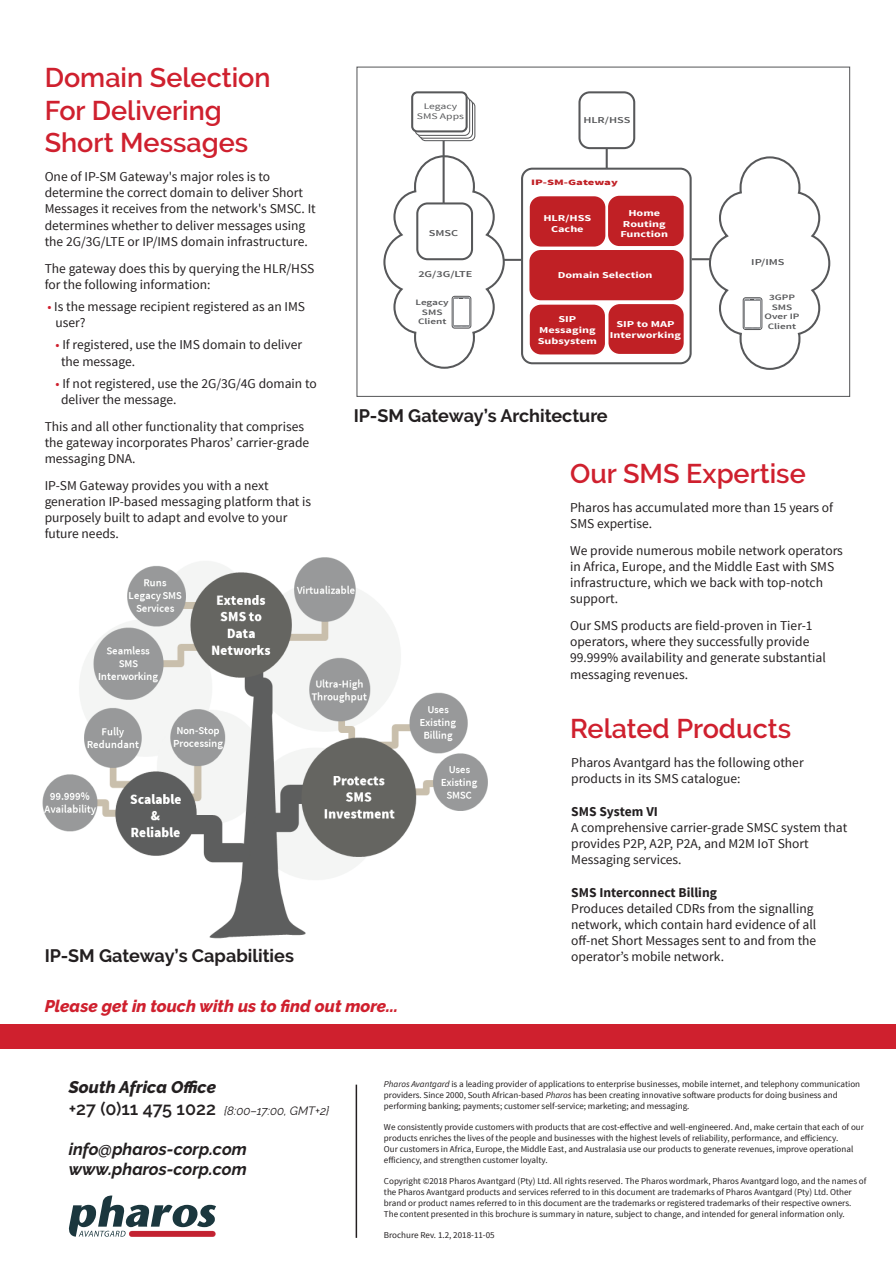
<style>
.page{position:relative;width:896px;height:1263px;background:#fff}
.page>*{position:absolute;margin:0;border:0;box-sizing:border-box;transform-origin:0 0}
.t1{font:600 27px/32.4px "Raleway";color:#cf202e}
.t2{font:700 18px "Raleway";color:#231f20}
.t3{font:italic 700 16.8px/20.2px "Raleway";color:#231f20}
.t4{font:italic 800 16.8px "Raleway";color:#cf202e}
.t5{font:italic 800 16.8px "Raleway";color:#231f20}
.t6{font:13.5px/16.2px "Source Sans Pro";color:#231f20}
.t7{font:700 13.5px "Source Sans Pro";color:#231f20}
.t8{font:italic 12px "Raleway";color:#231f20}
.t9{font:9px/10.8px "Source Sans Pro";color:#231f20}
.t10{font:700 9px/10.8px "Source Sans Pro";color:#fff;text-align:center;scale:1.36 1}
.t11{font:600 9px "Source Sans Pro";color:#57585a;scale:1.36 1}
.t12{font:8.55px/10.2px "Source Sans Pro";color:#57585a;text-align:center;scale:1.36 1}
.t13{font:600 8.25px/9.9px "Source Sans Pro";color:#57585a;text-align:center;scale:1.36 1}
.t14{font:900 8.25px "Source Sans Pro";color:#c02025;scale:1.52 1}
.s1{color:#cf202e}
.s2{font-weight:600;font-style:normal;font-size:18px}
.s3{font-style:italic}
</style>
<div class="page">
<div style="left:0;top:1024px;width:895px;height:24px;background:#cf202e"></div>
<div style="left:521px;top:168px;width:170px;height:196px;border:2px solid #57585a;border-radius:10px"></div>
<hr style="left:605px;top:148px;width:2px;height:21px;background:#57585a">
<div style="left:420px;top:101px;width:55px;height:40px;border:1px solid #57585a;border-radius:5px"></div>
<svg style="left:418px;top:99px;width:54px;height:39px"></svg>
<div style="left:417px;top:99px;width:56px;height:40px;border:1px solid #57585a;border-radius:5px"></div>
<svg style="left:415px;top:96px;width:54px;height:39px"></svg>
<div style="left:414px;top:96px;width:56px;height:40px;border:1px solid #57585a;border-radius:5px"></div>
<div style="left:412px;top:92px;width:54px;height:39px;background:#fff;border-radius:5px"></div>
<div style="left:411px;top:91px;width:56px;height:41px;border:2px solid #57585a;border-radius:5px"></div>
<div style="left:578px;top:91px;width:57px;height:58px;border:2px solid #57585a;border-radius:10px"></div>
<hr style="left:442px;top:141px;width:2px;height:62px;background:#57585a">
<div style="left:356px;top:67px;width:493px;height:330px;border:1px solid #57585a"></div>
<svg style="left:383px;top:154px;width:139px;height:215px"></svg>
<svg style="left:691px;top:156px;width:140px;height:214px"></svg>
<div style="left:609px;top:305px;width:73px;height:48px;background:#c02025;border-radius:10px"></div>
<div style="left:608px;top:304px;width:75px;height:50px;border:2px solid #c02025;border-radius:10px"></div>
<div style="left:530px;top:306px;width:73px;height:47px;background:#c02025;border-radius:10px"></div>
<div style="left:529px;top:305px;width:75px;height:49px;border:2px solid #c02025;border-radius:10px"></div>
<div style="left:609px;top:197px;width:73px;height:48px;background:#c02025;border-radius:10px"></div>
<div style="left:608px;top:196px;width:75px;height:50px;border:2px solid #c02025;border-radius:10px"></div>
<div style="left:530px;top:197px;width:74px;height:49px;background:#c02025;border-radius:10px"></div>
<div style="left:529px;top:196px;width:76px;height:51px;border:2px solid #c02025;border-radius:10px"></div>
<div style="left:530px;top:251px;width:152px;height:48px;background:#c02025;border-radius:10px"></div>
<div style="left:529px;top:250px;width:154px;height:50px;border:2px solid #c02025;border-radius:10px"></div>
<svg style="left:69px;top:1195px;width:147px;height:42px"></svg>
<hr style="left:355px;top:1084px;width:2px;height:154px;background:#231f20">
<img style="left:43px;top:557px;width:445px;height:381px">
<h1 class="t1" style="left:45px;top:62px;width:227px">Domain Selection<br>For Delivering<br>Short Messages</h1>
<p class="t6" style="left:45px;top:169px;width:272px">One of IP-SM Gateway's major roles is to determine the correct domain to deliver Short Messages it receives from the network's SMSC. It determines whether to deliver messages using the 2G/3G/LTE or IP/IMS domain infrastructure.</p>
<p class="t6" style="left:45px;top:260px;width:271px">The gateway does this by querying the HLR/HSS for the following information:</p>
<p class="t6" style="left:56px;top:299px;width:251px;text-indent:-8px"><span class="s1">•</span> Is the message recipient registered as an IMS user?</p>
<p class="t6" style="left:61px;top:337px;width:242px;text-indent:-5px"><span class="s1">•</span> If registered, use the IMS domain to deliver the message.</p>
<p class="t6" style="left:61px;top:375px;width:257px;text-indent:-5px"><span class="s1">•</span> If not registered, use the 2G/3G/4G domain to deliver the message.</p>
<p class="t6" style="left:45px;top:418px;width:266px">This and all other functionality that comprises the gateway incorporates Pharos’ carrier-grade messaging DNA.</p>
<p class="t6" style="left:45px;top:477px;width:268px">IP-SM Gateway provides you with a next generation IP-based messaging platform that is purposely built to adapt and evolve to your future needs.</p>
<h2 class="t2" style="left:45px;top:945px;width:251px">IP-SM Gateway’s Capabilities</h2>
<p class="t12" style="left:416px;top:101px;width:36px">Legacy<br>SMS Apps</p>
<p class="t11" style="left:429px;top:227px;width:23px">SMSC</p>
<p class="t11" style="left:418px;top:268px;width:41px">2G/3G/LTE</p>
<p class="t13" style="left:415px;top:297px;width:26px">Legacy<br>SMS<br>Client</p>
<p class="t11" style="left:583px;top:114px;width:36px">HLR/HSS</p>
<p class="t14" style="left:531px;top:177px;width:59px">IP-SM-Gateway</p>
<p class="t10" style="left:543px;top:213px;width:37px">HLR/HSS<br>Cache</p>
<p class="t10" style="left:620px;top:208px;width:36px">Home<br>Routing<br>Function</p>
<p class="t10" style="left:557px;top:270px;width:71px">Domain Selection</p>
<p class="t10" style="left:537px;top:314px;width:45px">SIP<br>Messaging<br>Subsystem</p>
<p class="t10" style="left:609px;top:319px;width:54px">SIP to MAP<br>Interworking</p>
<h2 class="t2" style="left:353px;top:406px;width:255px">IP-SM Gateway’s Architecture</h2>
<p class="t11" style="left:751px;top:257px;width:26px">IP/IMS</p>
<p class="t13" style="left:764px;top:292px;width:27px">3GPP<br>SMS<br>Over IP<br>Client</p>
<h1 class="t1" style="left:570px;top:457px;width:237px">Our SMS Expertise</h1>
<p class="t6" style="left:570px;top:499px;width:264px">Pharos has accumulated more than 15 years of<br>SMS expertise.</p>
<p class="t6" style="left:570px;top:542px;width:274px">We provide numerous mobile network operators in Africa, Europe, and the Middle East with SMS infrastructure, which we back with top-notch support.</p>
<p class="t6" style="left:570px;top:618px;width:257px">Our SMS products are field-proven in Tier-1 operators, where they successfully provide 99.999% availability and generate substantial messaging revenues.</p>
<h1 class="t1" style="left:570px;top:712px;width:222px">Related Products</h1>
<p class="t6" style="left:571px;top:755px;width:234px">Pharos Avantgard has the following other products in its SMS catalogue:</p>
<p class="t7" style="left:571px;top:802px;width:88px">SMS System VI</p>
<p class="t6" style="left:571px;top:819px;width:277px">A comprehensive carrier-grade SMSC system that provides P2P, A2P, P2A, and M2M IoT Short<br>Messaging services.</p>
<p class="t7" style="left:571px;top:883px;width:147px">SMS Interconnect Billing</p>
<p class="t6" style="left:571px;top:900px;width:246px">Produces detailed CDRs from the signalling network, which contain hard evidence of all off-net Short Messages sent to and from the operator’s mobile network.</p>
<p class="t4" style="left:45px;top:996px;width:355px">Please get in touch with us to find out more...</p>
<p class="t5" style="left:69px;top:1077px;width:149px">South Africa Office</p>
<p class="t8" style="left:69px;top:1103px;width:262px"><span class="s2">+27 (0)11 475 1022</span> {8:00–17:00, GMT+2}</p>
<p class="t3" style="left:69px;top:1139px;width:179px">info@pharos-corp.com www.pharos-corp.com</p>
<p class="t9" style="left:384px;top:1079px;width:477px"><span class="s3">Pharos Avantgard</span> is a leading provider of applications to enterprise businesses, mobile internet, and telephony communication providers. Since 2000, South African-based <span class="s3">Pharos</span> has been creating innovative software products for doing business and performing banking; payments; customer self-service; marketing; and messaging.</p>
<p class="t9" style="left:384px;top:1122px;width:481px">We consistently provide customers with products that are cost-effective and well-engineered. And, make certain that each of our products enriches the lives of the people and businesses with the highest levels of reliability, performance, and efficiency.<br>Our customers in Africa, Europe, the Middle East, and Australasia use our products to generate revenues, improve operational efficiency, and strengthen customer loyalty.</p>
<p class="t9" style="left:384px;top:1176px;width:484px">Copyright ©2018 Pharos Avantgard (Pty) Ltd. All rights reserved. The Pharos wordmark, Pharos Avantgard logo, and the names of the Pharos Avantgard products and services referred to in this document are trademarks of Pharos Avantgard (Pty) Ltd. Other brand or product names referred to in this document are the trademarks or registered trademarks of their respective owners.<br>The content presented in this brochure is summary in nature, subject to change, and intended for general information only.</p>
<p class="t9" style="left:384px;top:1230px;width:112px">Brochure Rev. 1.2, 2018-11-05</p>
</div>
